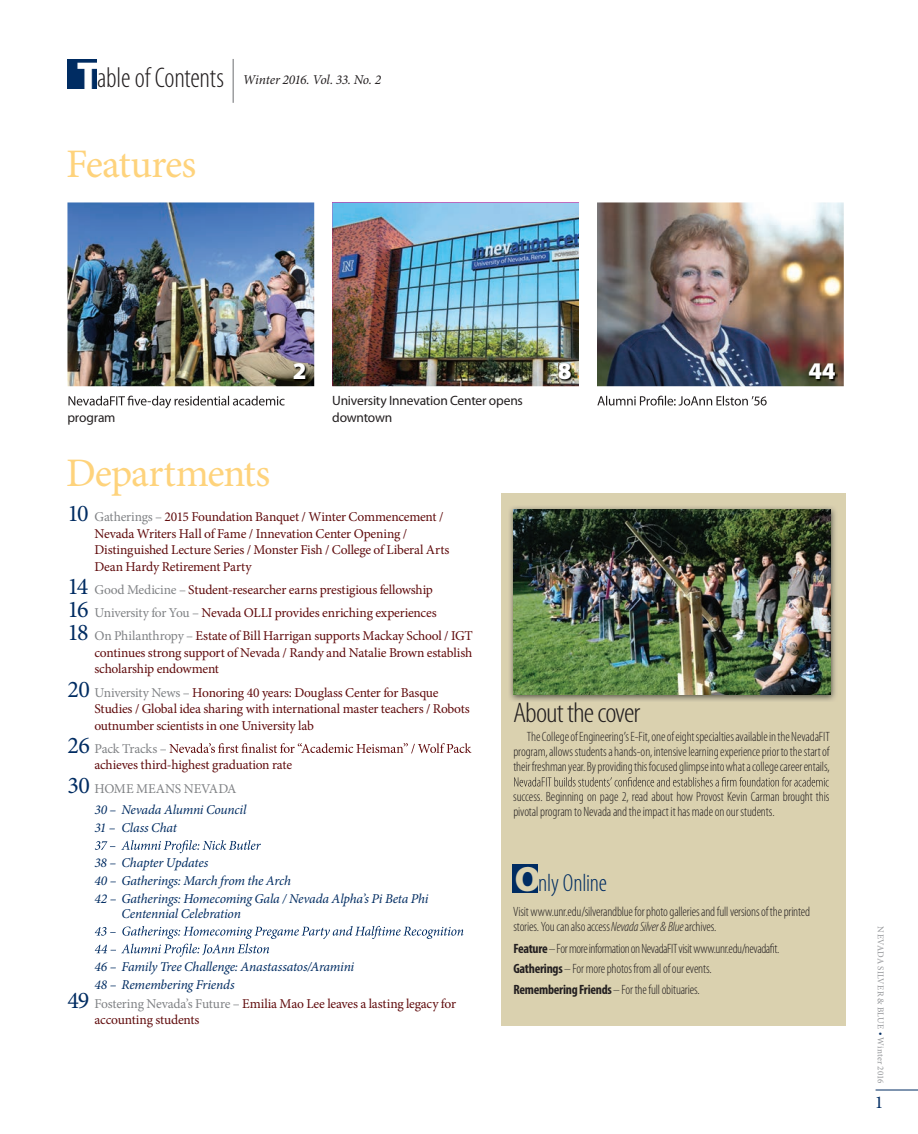
<style>
.page{position:relative;width:918px;height:1134px;background:#fff}
.page>*{position:absolute;margin:0;border:0;box-sizing:border-box;transform-origin:0 0}
.t1{font:40.5px "Minion Pro";letter-spacing:-.025em;color:#fed37c}
.t2{font:300 condensed 28.5px "Myriad Pro";letter-spacing:-.01em;color:#231f20}
.t3{font:300 condensed 28.35px "Myriad Pro";letter-spacing:-.03em;color:#231f20;scale:1.11 1}
.t4{font:300 condensed 24.75px "Myriad Pro";letter-spacing:-.01em;color:#002c62}
.t5{font:900 24px "Myriad Pro";color:#fff}
.t6{font:18px "Minion Pro";color:#002c62}
.t7{font:13.5px/16.5px "Minion Pro";letter-spacing:-.015em;color:#600b0c}
.t8{font:300 condensed 13.5px/15px "Myriad Pro";letter-spacing:-.01em;color:#231f20}
.t9{font:italic 13.5px/17.7px "Minion Pro";letter-spacing:-.015em;color:#002c62}
.t10{font:13.5px/16.5px "Myriad Pro";letter-spacing:-.015em;color:#231f20}
.t11{font:italic 13.5px "Minion Pro";letter-spacing:-.02em;color:#231f20}
.t12{font:9px "Minion Pro";letter-spacing:.02em;color:#939598}
.s1{font-weight:900;font-stretch:normal;font-size:40.5px;color:#fff}
.s2{font-size:24px;color:#002c62}
.s3{color:#808285}
.s4{font-style:normal;font-size:24px}
.s5{font-style:normal;color:#808285}
.s6{font-weight:900;font-stretch:normal;font-size:35.25px;color:#dad1af}
.s7{font-style:italic}
.s8{font-weight:700}
.s9{color:#002c62}
</style>
<div class="page">
<img style="left:332px;top:202px;width:247px;height:184px">
<img style="left:597px;top:202px;width:247px;height:184px">
<img style="left:67px;top:202px;width:247px;height:184px">
<img style="left:559px;top:363px;width:14px;height:19px">
<img style="left:809px;top:363px;width:28px;height:18px">
<img style="left:294px;top:363px;width:14px;height:18px">
<svg style="left:68px;top:396px;width:217px;height:12px"></svg>
<svg style="left:597px;top:396px;width:170px;height:10px"></svg>
<div style="left:502px;top:493px;width:344px;height:533px;background:#dad1af"></div>
<img style="left:509px;top:507px;width:327px;height:194px">
<img style="left:513px;top:510px;width:317px;height:184px">
<div style="left:512px;top:864px;width:26px;height:29px;background:#002c62"></div>
<svg style="left:514px;top:777px;width:315px;height:10px"></svg>
<svg style="left:169px;top:743px;width:302px;height:10px"></svg>
<svg style="left:95px;top:840px;width:166px;height:13px"></svg>
<svg style="left:95px;top:926px;width:368px;height:31px"></svg>
<hr style="left:876px;top:1090px;width:42px;height:1px;background:#002c62">
<hr style="left:233px;top:59px;width:1px;height:44px;background:#6c6d70">
<div style="left:67px;top:59px;width:30px;height:30px;background:#002c62"></div>
<p class="t2" style="left:77px;top:63px;width:149px"><span class="s1">T</span>able of Contents</p>
<p class="t11" style="left:243px;top:71px;width:140px">Winter 2016. Vol. 33. No. 2</p>
<p class="t1" style="left:66px;top:137px;width:132px">Features</p>
<p class="t10" style="left:67px;top:409px;width:50px">program</p>
<p class="t1" style="left:66px;top:446px;width:206px">Departments</p>
<p class="t5" style="left:293px;top:357px;width:15px">2</p>
<p class="t5" style="left:558px;top:357px;width:15px">8</p>
<p class="t5" style="left:808px;top:357px;width:29px">44</p>
<p class="t10" style="left:332px;top:392px;width:192px">University Innevation Center opens downtown</p>
<p class="t7" style="left:94px;top:509px;width:356px;text-indent:-27px"><span class="s2">10</span> <span class="s3">Gatherings –</span> 2015 Foundation Banquet / Winter Commencement / Nevada Writers Hall of Fame / Innevation Center Opening / Distinguished Lecture Series / Monster Fish / College of Liberal Arts Dean Hardy Retirement Party</p>
<p class="t7" style="left:67px;top:578px;width:407px;line-height:23.2px"><span class="s2">14</span> <span class="s3">Good Medicine –</span> Student-researcher earns prestigious fellowship<br><span class="s2">16</span> <span class="s3">University for You –</span> Nevada OLLI provides enriching experiences<br><span class="s2">18</span> <span class="s3">On Philanthropy –</span> Estate of Bill Harrigan supports Mackay School / IGT</p>
<p class="t7" style="left:94px;top:644px;width:379px">continues strong support of Nevada / Randy and Natalie Brown establish scholarship endowment</p>
<p class="t7" style="left:94px;top:684px;width:377px;text-indent:-27px"><span class="s2">20</span> <span class="s3">University News –</span> Honoring 40 years: Douglass Center for Basque<br>Studies / Global idea sharing with international master teachers / Robots outnumber scientists in one University lab</p>
<p class="t7" style="left:94px;top:740px;width:199px;text-indent:-27px"><span class="s2">26</span> <span class="s3">Pack Tracks –<br></span>achieves third-highest graduation rate</p>
<p class="t9" style="left:94px;top:777px;width:153px;line-height:21.8px;text-indent:-27px"><span class="s4">30</span> <span class="s5">HOME MEANS NEVADA<br></span>30 – Nevada Alumni Council</p>
<p class="t9" style="left:94px;top:819px;width:84px">31 – Class Chat</p>
<p class="t9" style="left:94px;top:854px;width:335px">38 – Chapter Updates<br>40 – Gatherings: March from the Arch<br>42 – Gatherings: Homecoming Gala / Nevada Alpha’s Pi Beta Phi</p>
<p class="t9" style="left:121px;top:905px;width:121px">Centennial Celebration</p>
<p class="t9" style="left:94px;top:958px;width:261px">46 – Family Tree Challenge: Anastassatos/Aramini<br>48 – Remembering Friends</p>
<p class="t7" style="left:94px;top:995px;width:363px;text-indent:-27px"><span class="s2">49</span> <span class="s3">Fostering Nevada’s Future –</span> Emilia Mao Lee leaves a lasting legacy for accounting students</p>
<p class="t3" style="left:513px;top:698px;width:116px">About the cover</p>
<p class="t8" style="left:513px;top:730px;width:318px;text-align:justify;text-indent:13px">The College of Engineering’s E-Fit, one of eight specialties available in the NevadaFIT program, allows students a hands-on, intensive learning experience prior to the start of their freshman year. By providing this focused glimpse into what a college career entails,</p>
<p class="t8" style="left:513px;top:790px;width:318px">success. Beginning on page 2, read about how Provost Kevin Carman brought this pivotal program to Nevada and the impact it has made on our students.</p>
<p class="t4" style="left:515px;top:869px;width:94px"><span class="s6">O</span>nly Online</p>
<p class="t8" style="left:513px;top:904px;width:298px">Visit www.unr.edu/silverandblue for photo galleries and full versions of the printed stories. You can also access <span class="s7">Nevada Silver &amp; Blue</span> archives.</p>
<p class="t8" style="left:513px;top:939px;width:268px;line-height:20.4px"><span class="s8">Feature</span> – For more information on NevadaFIT visit www.unr.edu/nevadafit.<br><span class="s8">Gatherings</span> – For more photos from all of our events.<br><span class="s8">Remembering Friends</span> – For the full obituaries.</p>
<p class="t12" style="left:887px;top:926px;width:158px;rotate:90deg">NEVADA SILVER &amp; BLUE <span class="s9">•</span> Winter 2016</p>
<p class="t6" style="left:875px;top:1091px;width:10px">1</p>
</div>
